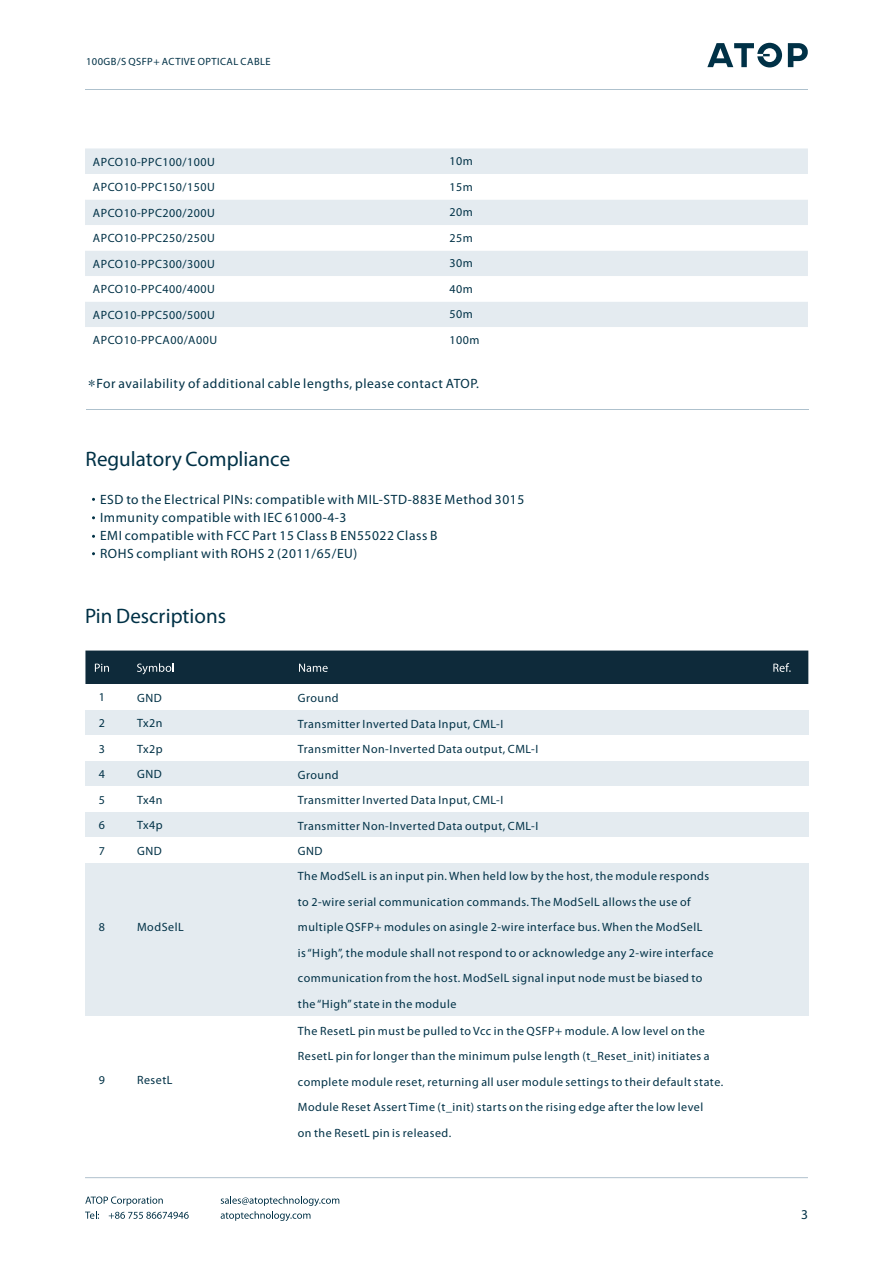
<style>
.page{position:relative;width:893px;height:1263px;background:#fff}
.page>*{position:absolute;margin:0;border:0;box-sizing:border-box;transform-origin:0 0}
.t1{font:21px "Myriad Pro";color:#003146}
.t2{font:13.5px/18.1px "Myriad Pro";letter-spacing:.04em;color:#003146}
.t3{font:12px/25.5px "Myriad Pro";letter-spacing:.04em;color:#003146}
.t4{font:10.5px "Myriad Pro";letter-spacing:.04em;color:#003146}
.s1{font-family:"Sim Sun"}
</style>
<div class="page">
<svg style="left:85px;top:148px;width:723px;height:179px"></svg>
<hr style="left:86px;top:409px;width:722px;height:1px;background:#aec1cd">
<div style="left:753px;top:710px;width:55px;height:26px;background:#e4ebf0"></div>
<div style="left:290px;top:710px;width:463px;height:26px;background:#e4ebf0"></div>
<div style="left:128px;top:710px;width:162px;height:26px;background:#e4ebf0"></div>
<div style="left:85px;top:710px;width:43px;height:26px;background:#e4ebf0"></div>
<div style="left:753px;top:761px;width:55px;height:26px;background:#e4ebf0"></div>
<div style="left:290px;top:761px;width:463px;height:26px;background:#e4ebf0"></div>
<div style="left:128px;top:761px;width:162px;height:26px;background:#e4ebf0"></div>
<div style="left:85px;top:761px;width:43px;height:26px;background:#e4ebf0"></div>
<div style="left:753px;top:812px;width:55px;height:26px;background:#e4ebf0"></div>
<div style="left:290px;top:812px;width:463px;height:26px;background:#e4ebf0"></div>
<div style="left:128px;top:812px;width:162px;height:26px;background:#e4ebf0"></div>
<div style="left:85px;top:812px;width:43px;height:26px;background:#e4ebf0"></div>
<div style="left:753px;top:863px;width:55px;height:26px;background:#e4ebf0"></div>
<div style="left:290px;top:863px;width:463px;height:26px;background:#e4ebf0"></div>
<div style="left:128px;top:863px;width:162px;height:26px;background:#e4ebf0"></div>
<div style="left:85px;top:863px;width:43px;height:26px;background:#e4ebf0"></div>
<div style="left:753px;top:889px;width:55px;height:25px;background:#e4ebf0"></div>
<div style="left:290px;top:889px;width:463px;height:25px;background:#e4ebf0"></div>
<div style="left:128px;top:889px;width:162px;height:25px;background:#e4ebf0"></div>
<div style="left:85px;top:889px;width:43px;height:25px;background:#e4ebf0"></div>
<div style="left:753px;top:914px;width:55px;height:26px;background:#e4ebf0"></div>
<div style="left:290px;top:914px;width:463px;height:26px;background:#e4ebf0"></div>
<div style="left:128px;top:914px;width:162px;height:26px;background:#e4ebf0"></div>
<div style="left:85px;top:914px;width:43px;height:26px;background:#e4ebf0"></div>
<div style="left:753px;top:940px;width:55px;height:25px;background:#e4ebf0"></div>
<div style="left:290px;top:940px;width:463px;height:25px;background:#e4ebf0"></div>
<div style="left:128px;top:940px;width:162px;height:25px;background:#e4ebf0"></div>
<div style="left:85px;top:940px;width:43px;height:25px;background:#e4ebf0"></div>
<div style="left:753px;top:965px;width:55px;height:26px;background:#e4ebf0"></div>
<div style="left:290px;top:965px;width:463px;height:26px;background:#e4ebf0"></div>
<div style="left:128px;top:965px;width:162px;height:26px;background:#e4ebf0"></div>
<div style="left:85px;top:965px;width:43px;height:26px;background:#e4ebf0"></div>
<div style="left:753px;top:991px;width:55px;height:25px;background:#e4ebf0"></div>
<div style="left:290px;top:991px;width:463px;height:25px;background:#e4ebf0"></div>
<div style="left:128px;top:991px;width:162px;height:25px;background:#e4ebf0"></div>
<div style="left:85px;top:991px;width:43px;height:25px;background:#e4ebf0"></div>
<div style="left:85px;top:650px;width:723px;height:34px;background:#0e2a3a"></div>
<hr style="left:85px;top:89px;width:723px;height:1px;background:#aec1cd">
<svg style="left:707px;top:43px;width:101px;height:24px"></svg>
<hr style="left:85px;top:1177px;width:723px;height:1px;background:#b0c1cd">
<svg style="left:85px;top:1196px;width:104px;height:23px"></svg>
<svg style="left:221px;top:1196px;width:118px;height:25px"></svg>
<p class="t4" style="left:86px;top:57px;width:186px">100GB/S QSFP+ ACTIVE OPTICAL CABLE</p>
<p class="t3" style="left:93px;top:150px;width:126px">APCO10-PPC100/100U<br>APCO10-PPC150/150U<br>APCO10-PPC200/200U<br>APCO10-PPC250/250U<br>APCO10-PPC300/300U<br>APCO10-PPC400/400U<br>APCO10-PPC500/500U<br>APCO10-PPCA00/A00U</p>
<p class="t3" style="left:449px;top:150px;width:32px">10m<br>15m<br>20m<br>25m<br>30m<br>40m<br>50m<br>100m</p>
<p class="t2" style="left:88px;top:376px;width:392px"><span class="s1">*</span>For availability of additional cable lengths, please contact ATOP.</p>
<h1 class="t1" style="left:86px;top:450px;width:206px">Regulatory Compliance</h1>
<p class="t2" style="left:100px;top:491px;width:426px">ESD to the Electrical PINs: compatible with MIL-STD-883E Method 3015<br>Immunity compatible with IEC 61000-4-3<br>EMI compatible with FCC Part 15 Class B EN55022 Class B<br>ROHS compliant with ROHS 2 (2011/65/EU)</p>
<h1 class="t1" style="left:85px;top:607px;width:142px">Pin Descriptions</h1>
<p class="t3" style="left:99px;top:686px;width:8px;text-align:justify">1<br>2<br>3<br>4<br>5<br>6<br>7</p>
<p class="t3" style="left:99px;top:915px;width:8px">8</p>
<p class="t3" style="left:137px;top:686px;width:27px;text-align:justify">GND Tx2n Tx2p GND Tx4n Tx4p GND</p>
<p class="t3" style="left:137px;top:915px;width:48px">ModSelL</p>
<p class="t3" style="left:99px;top:1068px;width:8px">9</p>
<p class="t3" style="left:137px;top:1068px;width:37px">ResetL</p>
<p class="t3" style="left:298px;top:686px;width:417px">Ground<br>Transmitter Inverted Data Input, CML-I<br>Transmitter Non-Inverted Data output, CML-I<br>Ground<br>Transmitter Inverted Data Input, CML-I<br>Transmitter Non-Inverted Data output, CML-I<br>GND<br>The ModSelL is an input pin. When held low by the host, the module responds to 2-wire serial communication commands. The ModSelL allows the use of multiple QSFP+ modules on asingle 2-wire interface bus. When the ModSelL<br>is “High”, the module shall not respond to or acknowledge any 2-wire interface communication from the host. ModSelL signal input node must be biased to the “High” state in the module</p>
<p class="t3" style="left:298px;top:1019px;width:427px">The ResetL pin must be pulled to Vcc in the QSFP+ module. A low level on the ResetL pin for longer than the minimum pulse length (t_Reset_init) initiates a complete module reset, returning all user module settings to their default state.<br>Module Reset Assert Time (t_init) starts on the rising edge after the low level<br>on the ResetL pin is released.</p>
<p class="t2" style="left:801px;top:1206px;width:8px">3</p>
</div>
